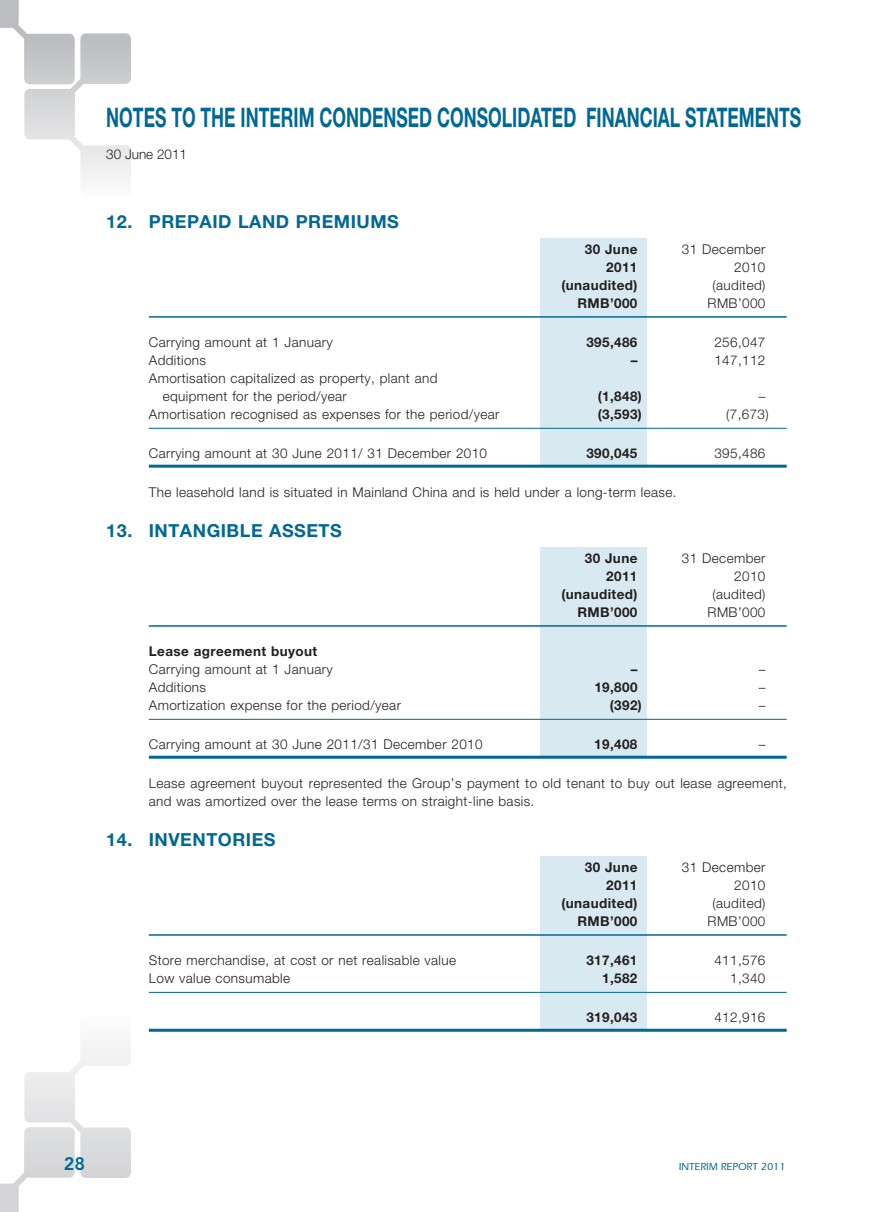
<style>
.page{position:relative;width:893px;height:1212px;background:#fff}
.page>*{position:absolute;margin:0;border:0;box-sizing:border-box;transform-origin:0 0}
.t1{font:700 27px "Helvetica Neue LT Std";color:#006893;scale:.65 1}
.t2{font:700 18px "Helvetica Neue LT Std";letter-spacing:.03em;color:#006893}
.t3{font:800 18px "Avenir LT Std";color:#006893}
.t4{font:300 13.5px/18px "Helvetica Neue LT Std";letter-spacing:.03em;color:#231f20}
.t5{font:700 13.5px "Helvetica Neue LT Std";letter-spacing:.03em;color:#231f20}
.t6{font:300 13.5px "Helvetica Neue LT Std";color:#231f20}
.t7{font:500 10.5px "ITC Eras Std";color:#006893}
</style>
<div class="page">
<svg style="left:0;top:1047px;width:131px;height:165px"></svg>
<svg style="left:0;top:0;width:131px;height:180px"></svg>
<div style="left:540px;top:238px;width:106px;height:229px;background:#d8e9f1"></div>
<hr style="left:149px;top:316px;width:638px;height:2px;background:#006893">
<hr style="left:149px;top:428px;width:638px;height:1px;background:#006893">
<hr style="left:149px;top:465px;width:638px;height:3px;background:#006893">
<div style="left:540px;top:547px;width:106px;height:210px;background:#d8e9f1"></div>
<hr style="left:149px;top:625px;width:638px;height:2px;background:#006893">
<hr style="left:149px;top:719px;width:638px;height:1px;background:#006893">
<hr style="left:149px;top:756px;width:638px;height:3px;background:#006893">
<div style="left:540px;top:856px;width:106px;height:174px;background:#d8e9f1"></div>
<hr style="left:149px;top:934px;width:638px;height:2px;background:#006893">
<hr style="left:149px;top:992px;width:638px;height:1px;background:#006893">
<hr style="left:149px;top:1029px;width:638px;height:3px;background:#006893">
<h1 class="t1" style="left:106px;top:101px;width:1071px">NOTES TO THE INTERIM CONDENSED CONSOLIDATED FINANCIAL STATEMENTS</h1>
<p class="t6" style="left:106px;top:146px;width:82px">30 June 2011</p>
<h2 class="t2" style="left:106px;top:210px;width:294px">12. PREPAID LAND PREMIUMS</h2>
<p class="t5" style="left:585px;top:241px;width:54px">30 June</p>
<p class="t4" style="left:682px;top:240px;width:85px">31 December</p>
<p class="t5" style="left:606px;top:259px;width:33px">2011</p>
<p class="t4" style="left:734px;top:258px;width:33px">2010</p>
<p class="t5" style="left:561px;top:277px;width:78px">(unaudited)</p>
<p class="t4" style="left:713px;top:276px;width:54px">(audited)</p>
<p class="t5" style="left:577px;top:295px;width:62px">RMB’000</p>
<p class="t4" style="left:708px;top:294px;width:59px">RMB’000</p>
<p class="t4" style="left:149px;top:333px;width:185px">Carrying amount at 1 January</p>
<p class="t5" style="left:586px;top:334px;width:53px">395,486</p>
<p class="t4" style="left:714px;top:333px;width:53px">256,047</p>
<p class="t4" style="left:149px;top:351px;width:59px">Additions</p>
<p class="t5" style="left:631px;top:352px;width:8px">–</p>
<p class="t4" style="left:714px;top:351px;width:53px">147,112</p>
<p class="t4" style="left:163px;top:369px;width:276px;text-indent:-14px">Amortisation capitalized as property, plant and equipment for the period/year</p>
<p class="t5" style="left:598px;top:388px;width:46px">(1,848)</p>
<p class="t4" style="left:759px;top:387px;width:8px">–</p>
<p class="t4" style="left:149px;top:405px;width:352px">Amortisation recognised as expenses for the period/year</p>
<p class="t5" style="left:598px;top:406px;width:46px">(3,593)</p>
<p class="t4" style="left:726px;top:405px;width:44px">(7,673)</p>
<p class="t4" style="left:149px;top:444px;width:340px">Carrying amount at 30 June 2011/ 31 December 2010</p>
<p class="t5" style="left:586px;top:445px;width:53px">390,045</p>
<p class="t4" style="left:714px;top:444px;width:53px">395,486</p>
<p class="t4" style="left:149px;top:483px;width:529px">The leasehold land is situated in Mainland China and is held under a long-term lease.</p>
<h2 class="t2" style="left:106px;top:519px;width:237px">13. INTANGIBLE ASSETS</h2>
<p class="t5" style="left:585px;top:550px;width:54px">30 June</p>
<p class="t4" style="left:682px;top:549px;width:85px">31 December</p>
<p class="t5" style="left:606px;top:568px;width:33px">2011</p>
<p class="t4" style="left:734px;top:567px;width:33px">2010</p>
<p class="t5" style="left:561px;top:586px;width:78px">(unaudited)</p>
<p class="t4" style="left:713px;top:585px;width:54px">(audited)</p>
<p class="t5" style="left:577px;top:604px;width:62px">RMB’000</p>
<p class="t4" style="left:708px;top:603px;width:59px">RMB’000</p>
<p class="t5" style="left:149px;top:643px;width:170px">Lease agreement buyout</p>
<p class="t4" style="left:149px;top:660px;width:185px">Carrying amount at 1 January</p>
<p class="t5" style="left:631px;top:661px;width:8px">–</p>
<p class="t4" style="left:759px;top:660px;width:8px">–</p>
<p class="t4" style="left:149px;top:678px;width:59px">Additions</p>
<p class="t5" style="left:594px;top:679px;width:45px">19,800</p>
<p class="t4" style="left:759px;top:678px;width:8px">–</p>
<p class="t4" style="left:149px;top:696px;width:254px">Amortization expense for the period/year</p>
<p class="t5" style="left:610px;top:697px;width:34px">(392)</p>
<p class="t4" style="left:759px;top:696px;width:8px">–</p>
<p class="t4" style="left:149px;top:735px;width:335px">Carrying amount at 30 June 2011/31 December 2010</p>
<p class="t5" style="left:594px;top:736px;width:45px">19,408</p>
<p class="t4" style="left:759px;top:735px;width:8px">–</p>
<p class="t4" style="left:149px;top:774px;width:639px">Lease agreement buyout represented the Group’s payment to old tenant to buy out lease agreement, and was amortized over the lease terms on straight-line basis.</p>
<h2 class="t2" style="left:106px;top:828px;width:171px">14. INVENTORIES</h2>
<p class="t5" style="left:585px;top:859px;width:54px">30 June</p>
<p class="t4" style="left:682px;top:858px;width:85px">31 December</p>
<p class="t5" style="left:606px;top:877px;width:33px">2011</p>
<p class="t4" style="left:734px;top:876px;width:33px">2010</p>
<p class="t5" style="left:561px;top:895px;width:78px">(unaudited)</p>
<p class="t4" style="left:713px;top:894px;width:54px">(audited)</p>
<p class="t5" style="left:577px;top:913px;width:62px">RMB’000</p>
<p class="t4" style="left:708px;top:912px;width:59px">RMB’000</p>
<p class="t4" style="left:149px;top:951px;width:309px">Store merchandise, at cost or net realisable value</p>
<p class="t5" style="left:586px;top:952px;width:53px">317,461</p>
<p class="t4" style="left:714px;top:951px;width:53px">411,576</p>
<p class="t4" style="left:149px;top:969px;width:143px">Low value consumable</p>
<p class="t5" style="left:602px;top:970px;width:37px">1,582</p>
<p class="t4" style="left:730px;top:969px;width:37px">1,340</p>
<p class="t5" style="left:586px;top:1009px;width:53px">319,043</p>
<p class="t4" style="left:714px;top:1008px;width:53px">412,916</p>
<h2 class="t3" style="left:64px;top:1153px;width:23px">28</h2>
<p class="t7" style="left:679px;top:1160px;width:108px">INTERIM REPORT 2011</p>
</div>
